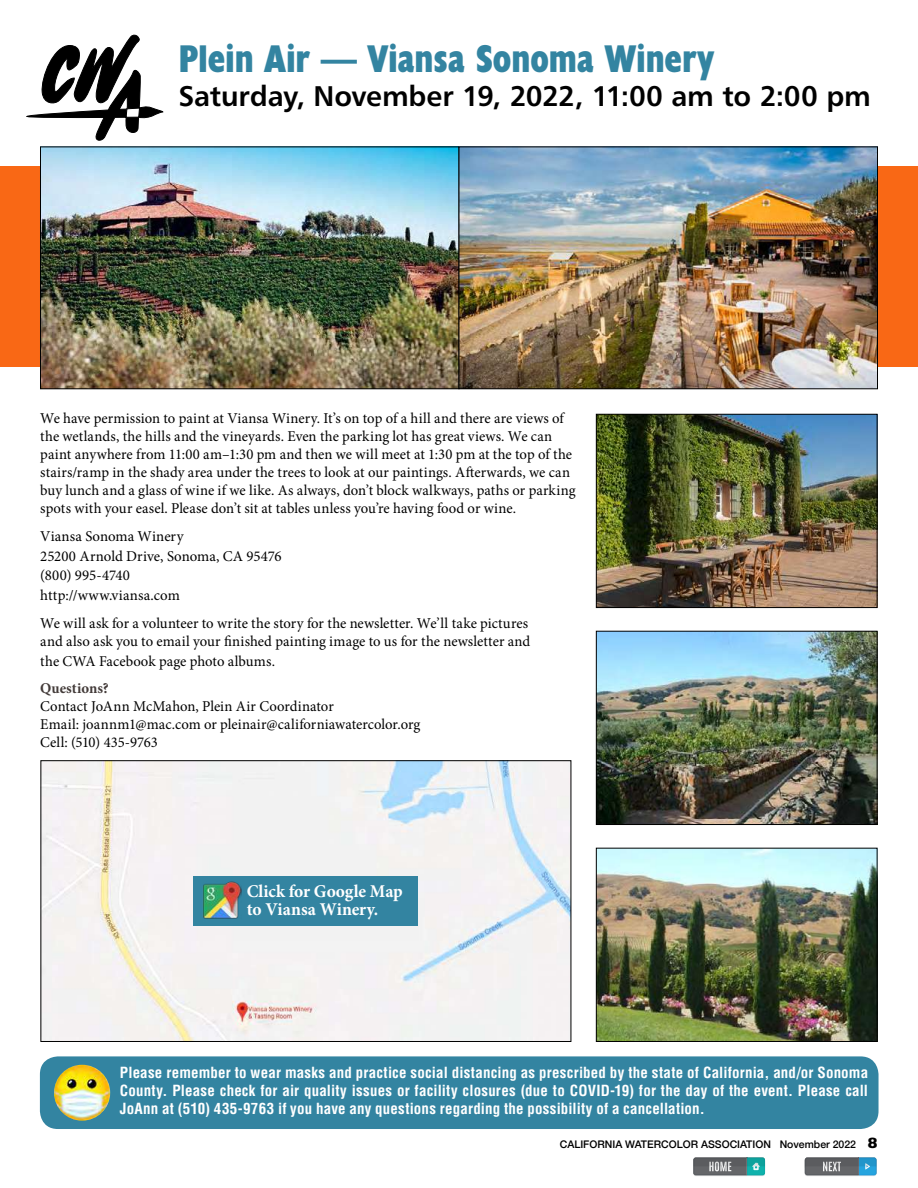
<style>
.page{position:relative;width:918px;height:1188px;background:#fff}
.page>*{position:absolute;margin:0;border:0;box-sizing:border-box;transform-origin:0 0}
.t1{font:700 condensed 39px "Humanist 521 BT Xtra";letter-spacing:-.005em;color:#3384a1;scale:.93 1}
.t2{font:28.5px "Humanist 777 BT Bold B";letter-spacing:-.01em;color:#000}
.t3{font:700 18px/18px "Minion Pro";color:#fff}
.t4{font:15px/18px "Minion Pro";letter-spacing:.005em;color:#000}
.t5{font:700 condensed 15px/18px "Helvetica";letter-spacing:.01em;color:#fff;text-align:justify}
.t6{font:700 15px "Minion Pro";color:#433b39}
.t7{font:500 10.5px "Helvetica Neue";color:#000}
.s1{font-family:"Humanist 521 BT";font-weight:800;font-size:15px}
</style>
<div class="page">
<svg style="left:693px;top:1157px;width:72px;height:19px"></svg>
<svg style="left:805px;top:1157px;width:71px;height:19px"></svg>
<div style="left:40px;top:1056px;width:839px;height:73px;background:#3384a1;border-radius:18px"></div>
<div style="left:0;top:166px;width:918px;height:201px;background:#f96815"></div>
<img style="left:54px;top:1065px;width:56px;height:56px;border-radius:28px">
<svg style="left:26px;top:35px;width:137px;height:106px"></svg>
<img style="left:42px;top:762px;width:527px;height:278px">
<div style="left:40px;top:760px;width:531px;height:282px;border:1px solid #000"></div>
<img style="left:42px;top:149px;width:834px;height:238px">
<div style="left:40px;top:147px;width:419px;height:242px;border:1px solid #000"></div>
<div style="left:459px;top:147px;width:419px;height:242px;border:1px solid #000"></div>
<img style="left:598px;top:416px;width:278px;height:190px">
<div style="left:596px;top:414px;width:282px;height:194px;border:1px solid #000"></div>
<img style="left:598px;top:633px;width:278px;height:190px">
<div style="left:596px;top:631px;width:282px;height:194px;border:1px solid #000"></div>
<img style="left:598px;top:850px;width:278px;height:190px">
<div style="left:596px;top:848px;width:282px;height:194px;border:1px solid #000"></div>
<div style="left:193px;top:877px;width:225px;height:49px;background:#3384a1"></div>
<img style="left:203px;top:881px;width:38px;height:38px">
<h1 class="t1" style="left:178px;top:34px;width:578px">Plein Air — Viansa Sonoma Winery</h1>
<h2 class="t2" style="left:178px;top:78px;width:694px">Saturday, November 19, 2022, 11:00 am to 2:00 pm</h2>
<p class="t4" style="left:40px;top:409px;width:537px">We have permission to paint at Viansa Winery. It’s on top of a hill and there are views of the wetlands, the hills and the vineyards. Even the parking lot has great views. We can paint anywhere from 11:00 am–1:30 pm and then we will meet at 1:30 pm at the top of the stairs/ramp in the shady area under the trees to look at our paintings. Afterwards, we can buy lunch and a glass of wine if we like. As always, don’t block walkways, paths or parking spots with your easel. Please don’t sit at tables unless you’re having food or wine.</p>
<p class="t4" style="left:40px;top:527px;width:243px;line-height:19.5px">Viansa Sonoma Winery<br>25200 Arnold Drive, Sonoma, CA 95476 (800) 995-4740<br>http://www.viansa.com</p>
<p class="t4" style="left:40px;top:615px;width:492px">We will ask for a volunteer to write the story for the newsletter. We’ll take pictures and also ask you to email your finished painting image to us for the newsletter and</p>
<p class="t4" style="left:40px;top:652px;width:236px">the CWA Facebook page photo albums.</p>
<p class="t6" style="left:40px;top:678px;width:70px">Questions?</p>
<p class="t4" style="left:40px;top:697px;width:382px">Contact JoAnn McMahon, Plein Air Coordinator<br>Email: joannm1@mac.com or pleinair@californiawatercolor.org<br>Cell: (510) 435-9763</p>
<p class="t3" style="left:247px;top:882px;width:158px">Click for Google Map to Viansa Winery.</p>
<p class="t5" style="left:120px;top:1064px;width:750px">Please remember to wear masks and practice social distancing as prescribed by the state of California, and/or Sonoma County. Please check for air quality issues or facility closures (due to COVID-19) for the day of the event. Please call JoAnn at (510) 435-9763 if you have any questions regarding the possibility of a cancellation.</p>
<p class="t7" style="left:560px;top:1135px;width:319px">CALIFORNIA WATERCOLOR ASSOCIATION November 2022 <span class="s1">8</span></p>
</div>
